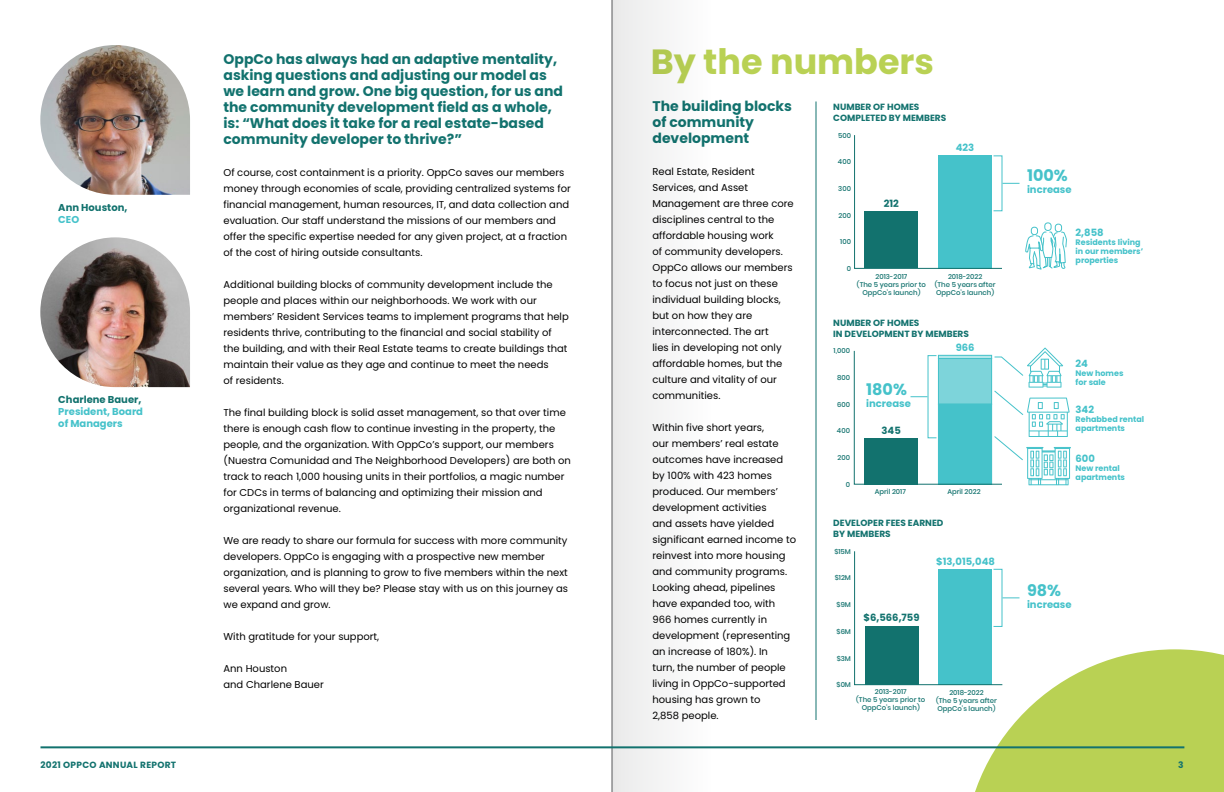
<style>
.page{position:relative;width:1224px;height:792px;background:#fff}
.page>*{position:absolute;margin:0;border:0;box-sizing:border-box;transform-origin:0 0}
.t1{font:700 35px "Poppins";color:#b9d154}
.t2{font:700 16px "Poppins";color:#45c2ca}
.t3{font:700 14px/16px "Poppins";color:#12726e}
.t4{font:10px/16px "Poppins";color:#000}
.t5{font:700 10px/12px "Poppins";color:#45c2ca}
.t6{font:700 10px "Poppins";color:#12726e}
.t7{font:700 9px/10.8px "Poppins";color:#12726e}
.t8{font:700 9px "Poppins";letter-spacing:.03em;color:#12726e}
.t9{font:700 8px/9px "Poppins";color:#45c2ca}
.t10{font:500 6.9px/8.3px "Poppins";color:#12726e;text-align:center}
</style>
<div class="page">
<hr style="left:816px;top:102px;width:1px;height:618px;background:#12726e">
<svg style="left:854px;top:551px;width:370px;height:241px"></svg>
<svg style="left:853px;top:348px;width:218px;height:137px"></svg>
<img style="left:40px;top:237px;width:150px;height:150px">
<img style="left:40px;top:45px;width:150px;height:150px">
<svg style="left:854px;top:135px;width:213px;height:135px"></svg>
<div style="left:612px;top:0;width:99px;height:792px;background:#f4f4f4"></div>
<hr style="left:612px;top:0;width:1px;height:792px;background:#58595b">
<hr style="left:40px;top:746px;width:1144px;height:2px;background:#12726e">
<p class="t6" style="left:58px;top:202px;width:71px">Ann Houston,</p>
<p class="t5" style="left:58px;top:214px;width:22px">CEO</p>
<p class="t6" style="left:58px;top:394px;width:85px">Charlene Bauer,</p>
<p class="t5" style="left:58px;top:406px;width:86px">President, Board of Managers</p>
<p class="t3" style="left:224px;top:51px;width:341px">OppCo has always had an adaptive mentality, asking questions and adjusting our model as we learn and grow. One big question, for us and the community development field as a whole, is: “What does it take for a real estate-based community developer to thrive?”</p>
<p class="t4" style="left:224px;top:164px;width:349px">Of course, cost containment is a priority. OppCo saves our members money through economies of scale, providing centralized systems for financial management, human resources, IT, and data collection and evaluation. Our staff understand the missions of our members and offer the specific expertise needed for any given project, at a fraction of the cost of hiring outside consultants.</p>
<p class="t4" style="left:224px;top:276px;width:347px">Additional building blocks of community development include the people and places within our neighborhoods. We work with our members’ Resident Services teams to implement programs that help residents thrive, contributing to the financial and social stability of the building, and with their Real Estate teams to create buildings that maintain their value as they age and continue to meet the needs<br>of residents.</p>
<p class="t4" style="left:224px;top:404px;width:349px">The final building block is solid asset management, so that over time there is enough cash flow to continue investing in the property, the people, and the organization. With OppCo’s support, our members (Nuestra Comunidad and The Neighborhood Developers) are both on track to reach 1,000 housing units in their portfolios, a magic number for CDCs in terms of balancing and optimizing their mission and organizational revenue.</p>
<p class="t4" style="left:224px;top:532px;width:346px">We are ready to share our formula for success with more community developers. OppCo is engaging with a prospective new member organization, and is planning to grow to five members within the next several years. Who will they be? Please stay with us on this journey as we expand and grow.</p>
<p class="t4" style="left:224px;top:628px;width:157px">With gratitude for your support,</p>
<p class="t4" style="left:224px;top:660px;width:102px">Ann Houston<br>and Charlene Bauer</p>
<h1 class="t1" style="left:651px;top:42px;width:285px">By the numbers</h1>
<h3 class="t3" style="left:652px;top:98px;width:141px">The building blocks of community development</h3>
<p class="t4" style="left:652px;top:164px;width:143px">Real Estate, Resident<br>Services, and Asset<br>Management are three core disciplines central to the affordable housing work<br>of community developers.<br>OppCo allows our members to focus not just on these individual building blocks, but on how they are interconnected. The art<br>lies in developing not only affordable homes, but the culture and vitality of our communities.</p>
<p class="t4" style="left:652px;top:420px;width:145px">Within five short years,<br>our members’ real estate outcomes have increased by 100% with 423 homes produced. Our members’ development activities<br>and assets have yielded significant earned income to reinvest into more housing and community programs.<br>Looking ahead, pipelines have expanded too, with<br>966 homes currently in development (representing an increase of 180%). In<br>turn, the number of people living in OppCo-supported housing has grown to<br>2,858 people.</p>
<p class="t7" style="left:833px;top:101px;width:115px">NUMBER OF HOMES<br>COMPLETED BY MEMBERS</p>
<p class="t10" style="left:838px;top:131px;width:14px">500</p>
<p class="t10" style="left:838px;top:158px;width:15px">400</p>
<p class="t10" style="left:838px;top:184px;width:14px">300</p>
<p class="t10" style="left:838px;top:211px;width:14px">200</p>
<p class="t10" style="left:840px;top:238px;width:12px">100</p>
<p class="t10" style="left:847px;top:264px;width:6px">0</p>
<p class="t6" style="left:884px;top:198px;width:17px">212</p>
<p class="t5" style="left:956px;top:142px;width:20px">423</p>
<p class="t10" style="left:857px;top:272px;width:70px">2013-2017<br>(The 5 years prior to<br>OppCo’s launch)</p>
<p class="t10" style="left:935px;top:272px;width:62px">2018-2022<br>(The 5 years after<br>OppCo’s launch)</p>
<p class="t7" style="left:833px;top:317px;width:137px">NUMBER OF HOMES<br>IN DEVELOPMENT BY MEMBERS</p>
<p class="t10" style="left:834px;top:347px;width:18px">1,000</p>
<p class="t10" style="left:837px;top:374px;width:14px">800</p>
<p class="t10" style="left:837px;top:400px;width:14px">600</p>
<p class="t10" style="left:837px;top:427px;width:15px">400</p>
<p class="t10" style="left:837px;top:454px;width:14px">200</p>
<p class="t10" style="left:846px;top:480px;width:6px">0</p>
<h2 class="t2" style="left:866px;top:380px;width:42px">180%</h2>
<p class="t5" style="left:866px;top:398px;width:46px">increase</p>
<p class="t6" style="left:882px;top:425px;width:21px">345</p>
<p class="t5" style="left:956px;top:342px;width:20px">966</p>
<p class="t10" style="left:875px;top:487px;width:33px">April 2017</p>
<p class="t10" style="left:947px;top:487px;width:35px">April 2022</p>
<p class="t7" style="left:833px;top:517px;width:112px">DEVELOPER FEES EARNED<br>BY MEMBERS</p>
<p class="t10" style="left:834px;top:547px;width:18px">$15M</p>
<p class="t10" style="left:835px;top:574px;width:18px">$12M</p>
<p class="t10" style="left:837px;top:601px;width:16px">$9M</p>
<p class="t10" style="left:837px;top:627px;width:16px">$6M</p>
<p class="t10" style="left:837px;top:654px;width:16px">$3M</p>
<p class="t6" style="left:864px;top:612px;width:57px">$6,566,759</p>
<p class="t5" style="left:936px;top:555px;width:60px">$13,015,048</p>
<p class="t10" style="left:837px;top:681px;width:16px">$0M</p>
<p class="t10" style="left:856px;top:687px;width:70px">2013-2017<br>(The 5 years prior to<br>OppCo’s launch)</p>
<p class="t10" style="left:936px;top:688px;width:62px">2018-2022<br>(The 5 years after<br>OppCo’s launch)</p>
<h2 class="t2" style="left:1027px;top:166px;width:42px">100%</h2>
<p class="t5" style="left:1027px;top:183px;width:46px">increase</p>
<p class="t5" style="left:1076px;top:226px;width:30px">2,858</p>
<p class="t9" style="left:1076px;top:238px;width:69px">Residents living in our members’ properties</p>
<p class="t5" style="left:1076px;top:357px;width:14px">24</p>
<p class="t9" style="left:1076px;top:368px;width:49px">New homes for sale</p>
<p class="t5" style="left:1076px;top:404px;width:20px">342</p>
<p class="t9" style="left:1076px;top:415px;width:70px">Rehabbed rental apartments</p>
<p class="t5" style="left:1076px;top:452px;width:21px">600</p>
<p class="t9" style="left:1076px;top:464px;width:51px">New rental apartments</p>
<h2 class="t2" style="left:1027px;top:581px;width:36px">98%</h2>
<p class="t5" style="left:1027px;top:599px;width:46px">increase</p>
<p class="t8" style="left:40px;top:760px;width:137px">2021 OPPCO ANNUAL REPORT</p>
<p class="t7" style="left:1178px;top:759px;width:7px">3</p>
</div>
